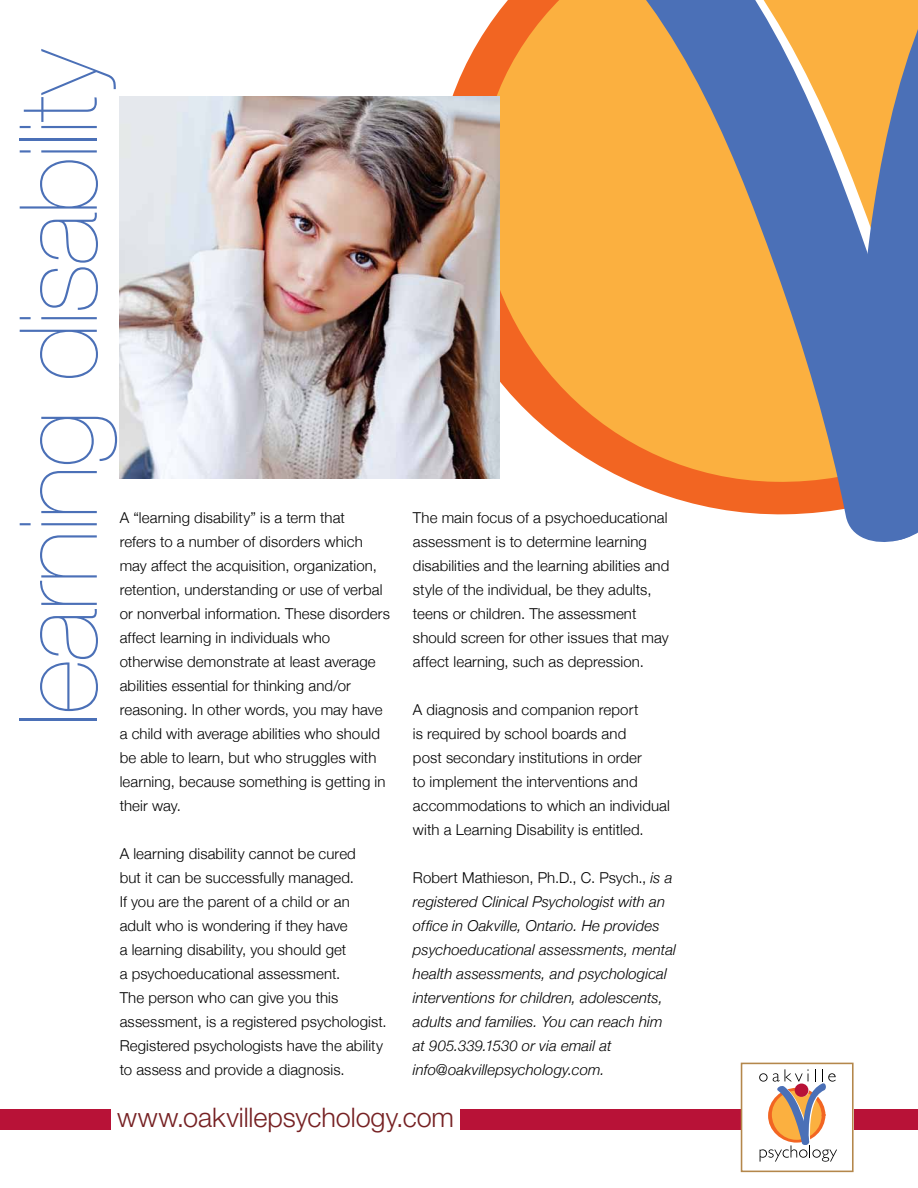
<style>
.page{position:relative;width:918px;height:1188px;background:#fff}
.page>*{position:absolute;margin:0;border:0;box-sizing:border-box;transform-origin:0 0}
.t1{font:200 108px "Helvetica Neue";letter-spacing:-.015em;color:#4b70b7}
.t2{font:300 27px "Helvetica Neue LT Std";letter-spacing:-.005em;color:#762123}
.t3{font:300 15px/24px "Helvetica Neue";letter-spacing:.005em;color:#000}
.t4{font:italic 300 15px/24px "Helvetica Neue";letter-spacing:.005em;color:#000}
.s1{font-style:normal}
</style>
<div class="page">
<div style="left:460px;top:1109px;width:458px;height:20px;background:#b81237"></div>
<div style="left:741px;top:1063px;width:113px;height:108px;background:#fff"></div>
<div style="left:0;top:1109px;width:111px;height:20px;background:#b81237"></div>
<div style="left:741px;top:1063px;width:113px;height:109px;border:2px solid #b4874b"></div>
<svg style="left:759px;top:1069px;width:78px;height:93px"></svg>
<svg style="left:430px;top:0;width:88px;height:479px"></svg>
<svg style="left:518px;top:0;width:337px;height:533px;background:#d7a568"></svg>
<svg style="left:855px;top:0;width:63px;height:542px;background:#7a829a"></svg>
<img style="left:120px;top:97px;width:379px;height:382px">
<h1 class="t1" style="left:-4px;top:727px;width:680px;rotate:-90deg">learning disability</h1>
<p class="t3" style="left:120px;top:506px;width:272px">A “learning disability” is a term that<br>refers to a number of disorders which may affect the acquisition, organization, retention, understanding or use of verbal or nonverbal information. These disorders affect learning in individuals who otherwise demonstrate at least average abilities essential for thinking and/or reasoning. In other words, you may have a child with average abilities who should be able to learn, but who struggles with learning, because something is getting in their way.</p>
<p class="t3" style="left:120px;top:842px;width:268px">A learning disability cannot be cured<br>but it can be successfully managed.<br>If you are the parent of a child or an<br>adult who is wondering if they have<br>a learning disability, you should get<br>a psychoeducational assessment.<br>The person who can give you this assessment, is a registered psychologist.<br>Registered psychologists have the ability to assess and provide a diagnosis.</p>
<p class="t3" style="left:413px;top:506px;width:258px">The main focus of a psychoeducational assessment is to determine learning disabilities and the learning abilities and style of the individual, be they adults, teens or children. The assessment should screen for other issues that may affect learning, such as depression.</p>
<p class="t3" style="left:413px;top:698px;width:259px">A diagnosis and companion report<br>is required by school boards and<br>post secondary institutions in order<br>to implement the interventions and accommodations to which an individual with a Learning Disability is entitled.</p>
<p class="t4" style="left:413px;top:866px;width:265px"><span class="s1">Robert Mathieson, Ph.D., C. Psych.,</span> is a registered Clinical Psychologist with an office in Oakville, Ontario. He provides psychoeducational assessments, mental health assessments, and psychological interventions for children, adolescents, adults and families. You can reach him at 905.339.1530 or via email at info@oakvillepsychology.com.</p>
<h2 class="t2" style="left:117px;top:1101px;width:338px">www.oakvillepsychology.com</h2>
</div>
